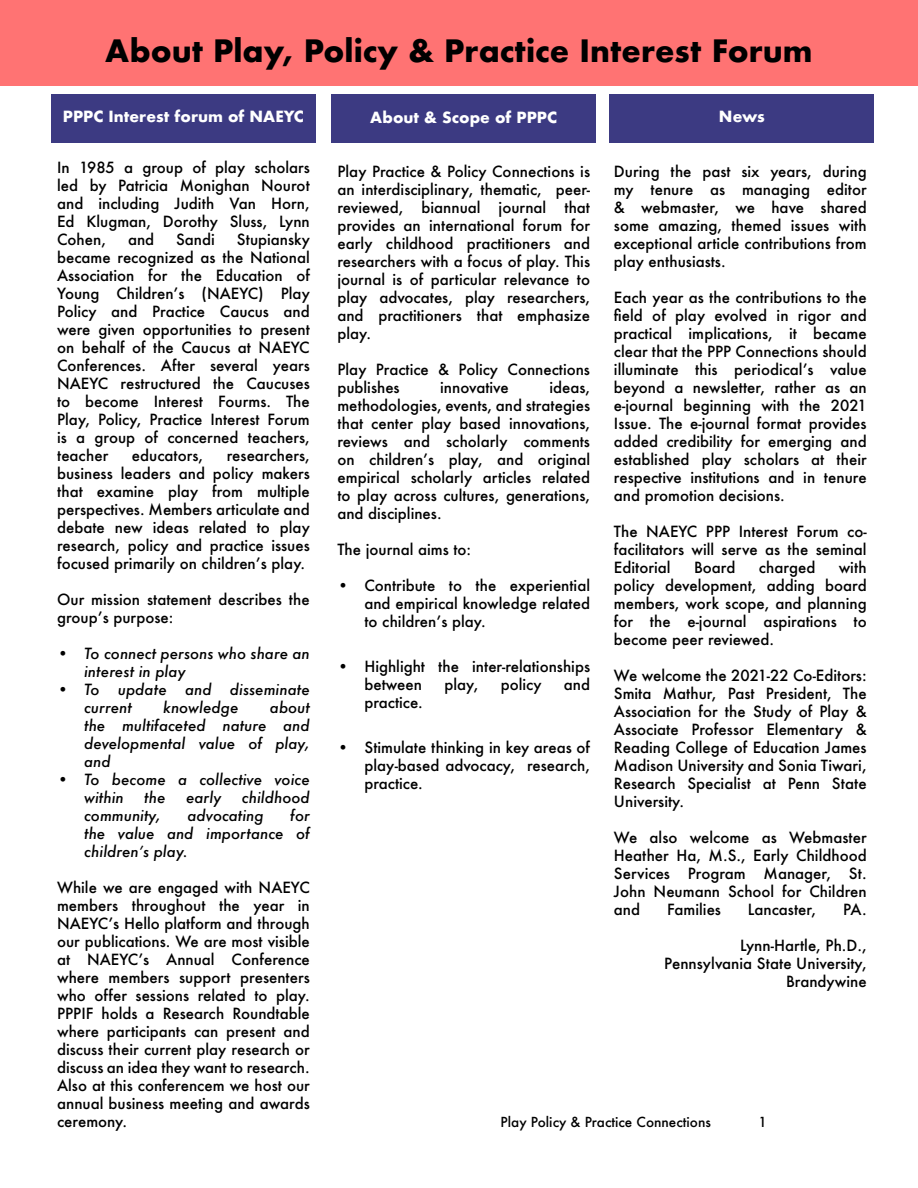
<style>
.page{position:relative;width:918px;height:1188px;background:#fff}
.page>*{position:absolute;margin:0;border:0;box-sizing:border-box;transform-origin:0 0}
.t1{font:700 30px "Futura";color:#000}
.t2{font:500 15px/18px "Futura";color:#000;text-align:justify}
.t3{font:italic 500 15px/18px "Futura";color:#000}
.t4{font:700 15px "Futura";color:#fff}
.t5{font:500 13.5px "Futura";color:#000}
</style>
<div class="page">
<div style="left:0;top:0;width:918px;height:85px;background:#ff7373"></div>
<div style="left:51px;top:95px;width:265px;height:48px;background:#3c3a82"></div>
<div style="left:331px;top:95px;width:265px;height:48px;background:#3c3a82"></div>
<div style="left:609px;top:94px;width:265px;height:48px;background:#3c3a82"></div>
<h1 class="t1" style="left:105px;top:29px;width:709px">About Play, Policy &amp; Practice Interest Forum</h1>
<p class="t4" style="left:63px;top:106px;width:242px">PPPC Interest forum of NAEYC</p>
<p class="t2" style="left:57px;top:159px;width:254px">In 1985 a group of play scholars led by Patricia Monighan Nourot and including Judith Van Horn, Ed Klugman, Dorothy Sluss, Lynn Cohen,</p>
<p class="t2" style="left:57px;top:231px;width:254px;text-indent:180px">Stupiansky became recognized as the National Association for the Education of Young Children’s (NAEYC) Play Policy and Practice Caucus and were given opportunities to present on behalf of the Caucus at NAEYC Conferences. After several years NAEYC restructured the Caucuses to become Interest Fourms. The Play, Policy, Practice Interest Forum is a group of concerned teachers, teacher</p>
<p class="t2" style="left:128px;top:231px;width:28px">and</p>
<p class="t2" style="left:176px;top:231px;width:40px">Sandi</p>
<p class="t2" style="left:57px;top:447px;width:254px;text-indent:170px">researchers, business leaders and policy makers that examine play from multiple perspectives. Members articulate and debate new ideas related to play research, policy and practice issues focused primarily on children’s play.</p>
<p class="t2" style="left:57px;top:591px;width:254px">Our mission statement describes the group’s purpose:</p>
<p class="t3" style="left:84px;top:645px;width:227px;text-indent:-27px">• To connect persons who share an interest in play</p>
<p class="t3" style="left:84px;top:681px;width:227px;text-indent:-27px">• To update and disseminate current</p>
<p class="t2" style="left:132px;top:447px;width:73px">educators,</p>
<p class="t3" style="left:84px;top:699px;width:227px;text-align:justify;text-indent:186px">about the multifaceted nature and developmental value of play, and</p>
<p class="t3" style="left:84px;top:771px;width:227px;text-indent:-27px">• To become a collective voice within</p>
<p class="t3" style="left:163px;top:699px;width:77px">knowledge</p>
<p class="t3" style="left:144px;top:789px;width:23px">the</p>
<p class="t3" style="left:186px;top:789px;width:37px">early</p>
<p class="t3" style="left:242px;top:789px;width:70px">childhood</p>
<p class="t3" style="left:84px;top:807px;width:78px">community,</p>
<p class="t3" style="left:187px;top:807px;width:78px">advocating</p>
<p class="t3" style="left:84px;top:807px;width:227px;text-align:justify;text-indent:206px">for the value and importance of children’s play.</p>
<p class="t2" style="left:57px;top:879px;width:254px">While we are engaged with NAEYC members throughout the year in NAEYC’s Hello platform and through our publications. We are most visible at NAEYC’s Annual Conference where members support presenters who offer sessions related to play.<br>PPPIF holds a Research Roundtable where participants can present and discuss their current play research or discuss an idea they want to research.<br>Also at this conferencem we host our annual business meeting and awards ceremony.</p>
<p class="t4" style="left:370px;top:106px;width:188px">About &amp; Scope of PPPC</p>
<p class="t4" style="left:719px;top:106px;width:47px">News</p>
<p class="t2" style="left:614px;top:162px;width:254px">During the past six years, during my tenure as managing editor &amp; webmaster, we have shared some amazing, themed issues with exceptional article contributions from play enthusiasts.</p>
<p class="t2" style="left:614px;top:288px;width:254px">Each year as the contributions to the field of play evolved in rigor and practical implications, it became clear that the PPP Connections should illuminate this periodical’s value beyond a newsletter, rather as an e-journal beginning with the 2021<br>Issue. The e-journal format provides added credibility for emerging and established play scholars at their respective institutions and in tenure and promotion decisions.</p>
<p class="t2" style="left:614px;top:522px;width:254px">The NAEYC PPP Interest Forum co&shy;facilitators will serve as the seminal Editorial</p>
<p class="t2" style="left:337px;top:162px;width:254px">Play Practice &amp; Policy Connections is an interdisciplinary, thematic, peer&shy;reviewed, biannual journal that provides an international forum for early childhood practitioners and researchers with a focus of play. This journal is of particular relevance to play advocates, play researchers, and practitioners that emphasize play.</p>
<p class="t2" style="left:337px;top:360px;width:254px">Play Practice &amp; Policy Connections publishes</p>
<p class="t2" style="left:337px;top:378px;width:254px;text-indent:212px">ideas, methodologies, events, and strategies that center play based innovations, reviews and scholarly comments on children’s play, and original empirical scholarly articles related to play across cultures, generations, and disciplines.</p>
<p class="t2" style="left:337px;top:540px;width:135px">The journal aims to:</p>
<p class="t2" style="left:364px;top:576px;width:227px;text-indent:-27px">• Contribute to the experiential and empirical knowledge related to children’s play.</p>
<p class="t2" style="left:364px;top:657px;width:227px;text-indent:-27px">• Highlight the inter-relationships between</p>
<p class="t2" style="left:440px;top:378px;width:70px">innovative</p>
<p class="t2" style="left:614px;top:558px;width:254px;text-indent:225px">with policy development, adding board members, work scope, and planning for the e-journal aspirations to become peer reviewed.</p>
<p class="t2" style="left:614px;top:666px;width:254px">We welcome the 2021-22 Co-Editors:<br>Smita Mathur, Past President, The Association for the Study of Play &amp; Associate Professor Elementary &amp; Reading College of Education James Madison University and Sonia Tiwari, Research Specialist at Penn State University.</p>
<p class="t2" style="left:614px;top:828px;width:254px">We also welcome as Webmaster Heather Ha, M.S., Early Childhood Services Program Manager, St.<br>John Neumann School for Children and</p>
<p class="t2" style="left:694px;top:558px;width:43px">Board</p>
<p class="t2" style="left:759px;top:558px;width:58px">charged</p>
<p class="t2" style="left:444px;top:675px;width:35px">play,</p>
<p class="t2" style="left:501px;top:675px;width:42px">policy</p>
<p class="t2" style="left:564px;top:675px;width:28px">and</p>
<p class="t2" style="left:364px;top:693px;width:60px">practice.</p>
<p class="t2" style="left:364px;top:738px;width:227px;text-indent:-27px">• Stimulate thinking in key areas of play-based advocacy, research, practice.</p>
<p class="t2" style="left:667px;top:900px;width:55px">Families</p>
<p class="t2" style="left:748px;top:900px;width:70px">Lancaster,</p>
<p class="t2" style="left:843px;top:900px;width:25px">PA.</p>
<p class="t2" style="left:664px;top:936px;width:204px;text-align:right">Lynn-Hartle, Ph.D.,<br>Pennsylvania State University,<br>Brandywine</p>
<p class="t5" style="left:501px;top:1113px;width:212px">Play Policy &amp; Practice Connections</p>
<p class="t5" style="left:758px;top:1113px;width:10px">1</p>
</div>
